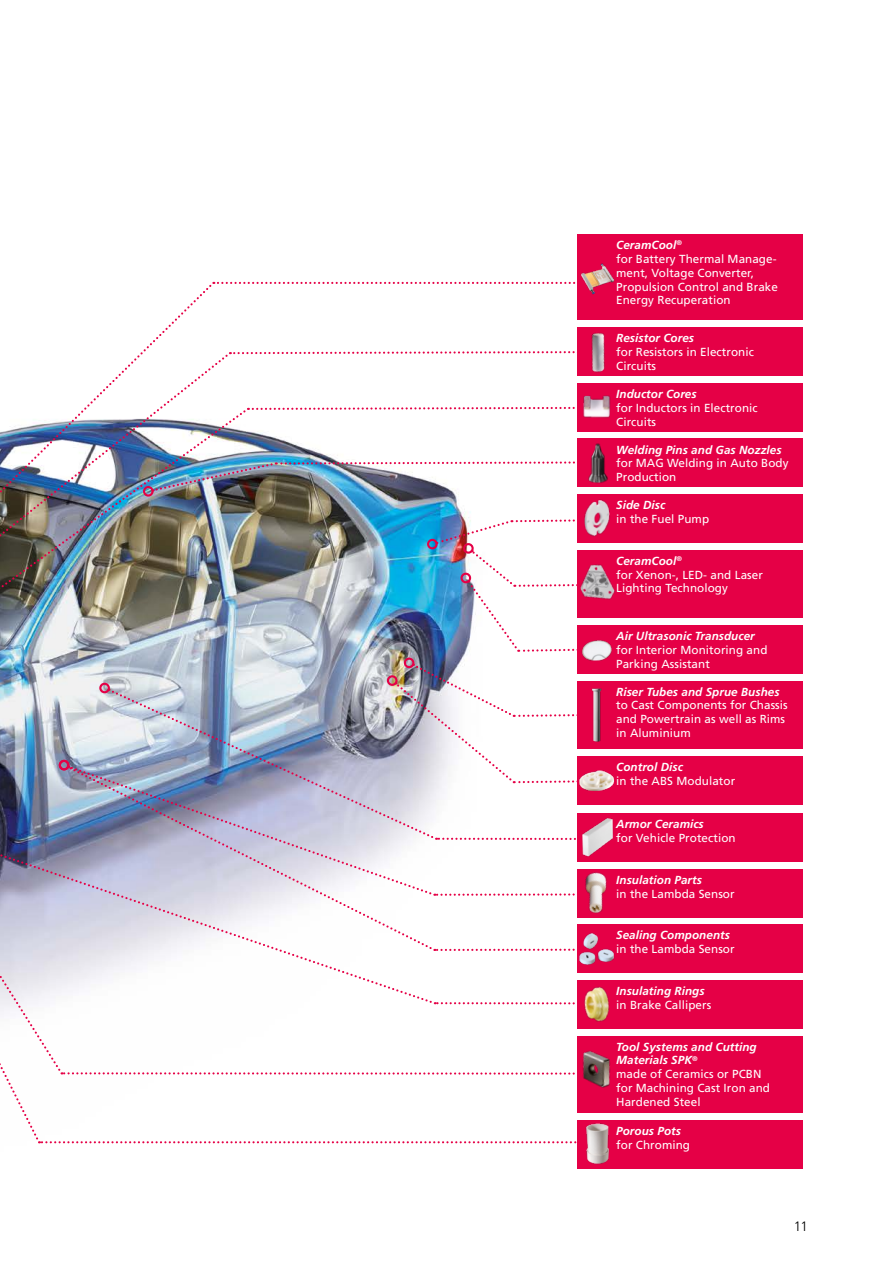
<style>
.page{position:relative;width:893px;height:1263px;background:#fff}
.page>*{position:absolute;margin:0;border:0;box-sizing:border-box;transform-origin:0 0}
.t1{font:300 13.5px "Frutiger LT Com";color:#000}
.t2{font:11.7px/13.8px "Frutiger LT Com";letter-spacing:.005em;color:#fff}
.t3{font:italic 700 11.7px "Frutiger LT Com";letter-spacing:.005em;color:#fff}
.s1{font-weight:700;font-style:italic}
</style>
<div class="page">
<img style="left:38px;top:281px;width:765px;height:888px">
<svg style="left:213px;top:353px;width:17px;height:310px"></svg>
<svg style="left:230px;top:350px;width:341px;height:5px"></svg>
<svg style="left:0;top:283px;width:213px;height:380px"></svg>
<svg style="left:213px;top:282px;width:364px;height:2px"></svg>
<img style="left:0;top:408px;width:247px;height:191px">
<svg style="left:248px;top:406px;width:329px;height:5px"></svg>
<img style="left:152px;top:460px;width:458px;height:32px">
<div style="left:143px;top:486px;width:11px;height:11px;border:2px solid #e50046;border-radius:50%"></div>
<div style="left:427px;top:539px;width:11px;height:10px;border:2px solid #e50046;border-radius:50%"></div>
<img style="left:436px;top:518px;width:177px;height:135px">
<div style="left:460px;top:573px;width:11px;height:10px;border:2px solid #e50046;border-radius:50%"></div>
<div style="left:404px;top:658px;width:10px;height:10px;border:2px solid #e50046;border-radius:50%"></div>
<svg style="left:0;top:663px;width:610px;height:480px"></svg>
<div style="left:59px;top:760px;width:10px;height:10px;border:2px solid #e50046;border-radius:50%"></div>
<div style="left:577px;top:980px;width:226px;height:48px;background:#e50046"></div>
<div style="left:577px;top:1120px;width:226px;height:48px;background:#e50046"></div>
<img style="left:585px;top:1123px;width:24px;height:42px">
<div style="left:577px;top:869px;width:226px;height:48px;background:#e50046"></div>
<div style="left:577px;top:925px;width:226px;height:48px;background:#e50046"></div>
<img style="left:570px;top:870px;width:37px;height:44px">
<div style="left:577px;top:813px;width:226px;height:48px;background:#e50046"></div>
<img style="left:582px;top:818px;width:31px;height:39px">
<img style="left:579px;top:933px;width:35px;height:32px">
<img style="left:584px;top:986px;width:26px;height:36px">
<div style="left:577px;top:1036px;width:226px;height:76px;background:#e50046"></div>
<img style="left:582px;top:1050px;width:29px;height:38px">
<div style="left:577px;top:328px;width:226px;height:48px;background:#e50046"></div>
<div style="left:577px;top:383px;width:226px;height:48px;background:#e50046"></div>
<div style="left:577px;top:494px;width:226px;height:48px;background:#e50046"></div>
<div style="left:577px;top:550px;width:226px;height:68px;background:#e50046"></div>
<div style="left:577px;top:625px;width:226px;height:48px;background:#e50046"></div>
<div style="left:577px;top:681px;width:226px;height:67px;background:#e50046"></div>
<img style="left:571px;top:330px;width:34px;height:44px">
<img style="left:583px;top:395px;width:28px;height:23px">
<div style="left:577px;top:756px;width:226px;height:49px;background:#e50046"></div>
<img style="left:579px;top:770px;width:36px;height:21px">
<img style="left:584px;top:499px;width:26px;height:38px">
<img style="left:576px;top:561px;width:39px;height:43px">
<img style="left:581px;top:640px;width:31px;height:21px">
<img style="left:592px;top:688px;width:10px;height:54px">
<div style="left:577px;top:439px;width:226px;height:48px;background:#e50046"></div>
<img style="left:588px;top:443px;width:20px;height:41px">
<div style="left:577px;top:234px;width:226px;height:86px;background:#e50046"></div>
<img style="left:580px;top:263px;width:35px;height:32px">
<p class="t2" style="left:616px;top:238px;width:163px"><span class="s1">CeramCool</span><sup>®<br></sup>for Battery Thermal Manage&shy;ment, Voltage Converter,<br>Propulsion Control and Brake<br>Energy Recuperation</p>
<p class="t3" style="left:616px;top:331px;width:79px">Resistor Cores</p>
<p class="t2" style="left:616px;top:345px;width:139px">for Resistors in Electronic<br>Circuits</p>
<p class="t3" style="left:616px;top:387px;width:82px">Inductor Cores</p>
<p class="t2" style="left:616px;top:401px;width:143px">for Inductors in Electronic<br>Circuits</p>
<p class="t3" style="left:616px;top:442px;width:167px">Welding Pins and Gas Nozzles</p>
<p class="t2" style="left:616px;top:456px;width:174px">for MAG Welding in Auto Body<br>Production</p>
<p class="t3" style="left:616px;top:498px;width:51px">Side Disc</p>
<p class="t2" style="left:616px;top:512px;width:94px">in the Fuel Pump</p>
<p class="t2" style="left:616px;top:554px;width:148px"><span class="s1">CeramCool</span><sup>®<br></sup>for Xenon-, LED- and Laser<br>Lighting Technology</p>
<p class="t3" style="left:616px;top:629px;width:140px">Air Ultrasonic Transducer</p>
<p class="t2" style="left:616px;top:643px;width:153px">for Interior Monitoring and<br>Parking Assistant</p>
<p class="t3" style="left:616px;top:684px;width:165px">Riser Tubes and Sprue Bushes</p>
<p class="t2" style="left:616px;top:698px;width:173px">to Cast Components for Chassis and Powertrain as well as Rims in Aluminium</p>
<p class="t3" style="left:616px;top:760px;width:68px">Control Disc</p>
<p class="t2" style="left:616px;top:774px;width:121px">in the ABS Modulator</p>
<p class="t3" style="left:616px;top:817px;width:89px">Armor Ceramics</p>
<p class="t2" style="left:616px;top:831px;width:121px">for Vehicle Protection</p>
<p class="t3" style="left:616px;top:872px;width:87px">Insulation Parts</p>
<p class="t2" style="left:616px;top:886px;width:120px">in the Lambda Sensor</p>
<p class="t3" style="left:616px;top:928px;width:115px">Sealing Components</p>
<p class="t2" style="left:616px;top:942px;width:120px">in the Lambda Sensor</p>
<p class="t3" style="left:616px;top:984px;width:90px">Insulating Rings</p>
<p class="t2" style="left:616px;top:998px;width:97px">in Brake Callipers</p>
<p class="t2" style="left:616px;top:1039px;width:155px"><span class="s1">Tool Systems and Cutting<br>Materials SPK</span><sup>®<br></sup>made of Ceramics or PCBN for Machining Cast Iron and<br>Hardened Steel</p>
<p class="t3" style="left:616px;top:1123px;width:66px">Porous Pots</p>
<p class="t2" style="left:616px;top:1137px;width:75px">for Chroming</p>
<p class="t1" style="left:794px;top:1217px;width:16px">11</p>
</div>
